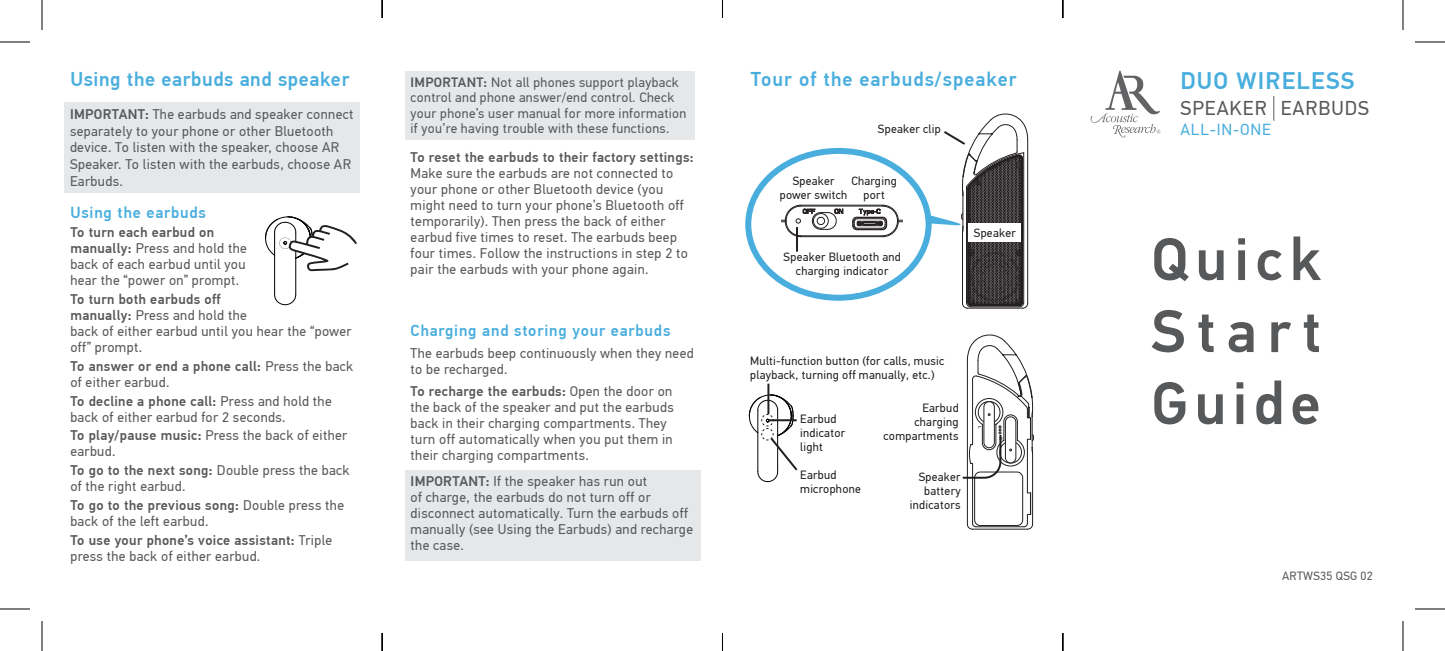
<style>
.page{position:relative;width:1445px;height:651px;background:#fff}
.page>*{position:absolute;margin:0;border:0;box-sizing:border-box;transform-origin:0 0}
.t1{font:500 60px/72px "PF Din Text Pro";letter-spacing:.115em;color:#57585a;text-align:justify}
.t2{font:500 24px "PF Din Text Pro";letter-spacing:.05em;color:#49aedd}
.t3{font:500 20px "PF Din Text Pro";letter-spacing:.03em;color:#49aedd}
.t4{font:500 20px "PF Din Text Pro";letter-spacing:.05em;color:#49aedd}
.t5{font:20px "PF Din Text Pro";letter-spacing:.05em;color:#57585a}
.t6{font:500 16px "PF Din Text Pro";letter-spacing:.05em;color:#49aedd}
.t7{font:16px "PF Din Text Pro";letter-spacing:.05em;color:#49aedd}
.t8{font:14px/16px "PF Din Text Pro";letter-spacing:.025em;color:#57585a}
.t9{font:500 14px "PF Din Text Pro";letter-spacing:.025em;color:#57585a}
.t10{font:13.6px/15.4px "PF Din Text Pro";letter-spacing:.025em;color:#57585a}
.t11{font:12px/14px "PF Din Text Pro";letter-spacing:.025em;color:#231f20}
.t12{font:12px "PF Din Text Pro";letter-spacing:.025em;color:#57585a}
.t13{font:700 4px "Arial";color:#231f20}
.s1{font-weight:500}
</style>
<div class="page">
<div style="left:405px;top:470px;width:295px;height:90px;background:#e6e7e9"></div>
<div style="left:64px;top:103px;width:295px;height:90px;background:#e6e7e9"></div>
<div style="left:405px;top:71px;width:289px;height:69px;background:#e6e7e9"></div>
<svg style="left:1273px;top:96px;width:1px;height:25px"></svg>
<svg style="left:1090px;top:71px;width:70px;height:66px"></svg>
<hr style="left:274px;top:255px;width:1px;height:40px;background:#050504">
<svg style="left:274px;top:294px;width:23px;height:12px"></svg>
<hr style="left:295px;top:258px;width:1px;height:37px;background:#050504">
<svg style="left:265px;top:216px;width:92px;height:55px"></svg>
<hr style="left:967px;top:308px;width:55px;height:1px;background:#231f20">
<hr style="left:967px;top:360px;width:1px;height:164px;background:#231f20">
<hr style="left:972px;top:463px;width:1px;height:60px;background:#231f20">
<hr style="left:1027px;top:439px;width:1px;height:54px;background:#231f20">
<hr style="left:1032px;top:454px;width:1px;height:70px;background:#231f20">
<hr style="left:976px;top:526px;width:48px;height:1px;background:#231f20">
<hr style="left:972px;top:529px;width:55px;height:1px;background:#231f20">
<svg style="left:1023px;top:492px;width:10px;height:37px"></svg>
<svg style="left:967px;top:523px;width:9px;height:6px"></svg>
<div style="left:974px;top:472px;width:49px;height:54px;border:1px solid #231f20;border-radius:6px"></div>
<svg style="left:781px;top:113px;width:247px;height:195px"></svg>
<hr style="left:796px;top:227px;width:2px;height:25px;background:#231f20">
<hr style="left:767px;top:384px;width:2px;height:30px;background:#231f20">
<svg style="left:748px;top:394px;width:50px;height:88px"></svg>
<svg style="left:962px;top:334px;width:72px;height:146px"></svg>
<hr style="left:0;top:42px;width:30px;height:1px;background:#000">
<hr style="left:1415px;top:42px;width:30px;height:1px;background:#000">
<hr style="left:0;top:609px;width:30px;height:1px;background:#000">
<hr style="left:1415px;top:609px;width:30px;height:1px;background:#000">
<hr style="left:42px;top:0;width:1px;height:30px;background:#000">
<hr style="left:42px;top:621px;width:1px;height:30px;background:#000">
<hr style="left:1402px;top:0;width:1px;height:30px;background:#000">
<hr style="left:1402px;top:621px;width:1px;height:30px;background:#000">
<svg style="left:381px;top:0;width:2px;height:18px"></svg>
<svg style="left:381px;top:633px;width:2px;height:18px"></svg>
<svg style="left:722px;top:0;width:1px;height:18px"></svg>
<svg style="left:722px;top:633px;width:1px;height:18px"></svg>
<svg style="left:1062px;top:0;width:1px;height:18px"></svg>
<svg style="left:1062px;top:633px;width:1px;height:18px"></svg>
<h3 class="t3" style="left:70px;top:67px;width:281px">Using the earbuds and speaker</h3>
<p class="t8" style="left:70px;top:106px;width:285px;line-height:16.8px"><span class="s1">IMPORTANT:</span> The earbuds and speaker connect separately to your phone or other Bluetooth device. To listen with the speaker, choose AR Speaker. To listen with the earbuds, choose AR Earbuds.</p>
<p class="t6" style="left:70px;top:203px;width:137px">Using the earbuds</p>
<p class="t8" style="left:70px;top:224px;width:178px"><span class="s1">To turn each earbud on manually:</span> Press and hold the back of each earbud until you hear the “power on” prompt.</p>
<p class="t8" style="left:70px;top:291px;width:283px"><span class="s1">To turn both earbuds off<br>manually:</span> Press and hold the<br>back of either earbud until you hear the “power off” prompt.</p>
<p class="t8" style="left:70px;top:358px;width:284px"><span class="s1">To answer or end a phone call:</span> Press the back of either earbud.</p>
<p class="t8" style="left:70px;top:393px;width:263px"><span class="s1">To decline a phone call:</span> Press and hold the back of either earbud for 2 seconds.</p>
<p class="t8" style="left:70px;top:428px;width:278px"><span class="s1">To play/pause music:</span> Press the back of either earbud.</p>
<p class="t8" style="left:70px;top:462px;width:281px"><span class="s1">To go to the next song:</span> Double press the back of the right earbud.</p>
<p class="t8" style="left:70px;top:497px;width:275px"><span class="s1">To go to the previous song:</span> Double press the back of the left earbud.</p>
<p class="t8" style="left:70px;top:532px;width:263px"><span class="s1">To use your phone’s voice assistant:</span> Triple press the back of either earbud.</p>
<p class="t10" style="left:411px;top:75px;width:277px"><span class="s1">IMPORTANT:</span> Not all phones support playback control and phone answer/end control. Check your phone’s user manual for more information if you’re having trouble with these functions.</p>
<h3 class="t4" style="left:751px;top:67px;width:267px">Tour of the earbuds/speaker</h3>
<p class="t11" style="left:878px;top:122px;width:64px">Speaker clip</p>
<p class="t9" style="left:411px;top:149px;width:284px">To reset the earbuds to their factory settings:</p>
<p class="t8" style="left:411px;top:166px;width:279px">Make sure the earbuds are not connected to your phone or other Bluetooth device (you might need to turn your phone’s Bluetooth off temporarily). Then press the back of either earbud five times to reset. The earbuds beep four times. Follow the instructions in step 2 to pair the earbuds with your phone again.</p>
<p class="t6" style="left:411px;top:321px;width:261px">Charging and storing your earbuds</p>
<p class="t8" style="left:411px;top:345px;width:285px">The earbuds beep continuously when they need to be recharged.</p>
<p class="t8" style="left:411px;top:383px;width:265px"><span class="s1">To recharge the earbuds:</span> Open the door on the back of the speaker and put the earbuds back in their charging compartments. They turn off automatically when you put them in their charging compartments.</p>
<p class="t8" style="left:411px;top:474px;width:284px"><span class="s1">IMPORTANT:</span> If the speaker has run out<br>of charge, the earbuds do not turn off or disconnect automatically. Turn the earbuds off manually (see Using the Earbuds) and recharge the case.</p>
<p class="t11" style="left:780px;top:174px;width:69px;text-align:center">Speaker power switch</p>
<p class="t11" style="left:851px;top:174px;width:47px;text-align:center">Charging port</p>
<p class="t11" style="left:783px;top:250px;width:119px;text-align:center">Speaker Bluetooth and charging indicator</p>
<p class="t11" style="left:974px;top:226px;width:43px">Speaker</p>
<p class="t11" style="left:750px;top:354px;width:196px">Multi-function button (for calls, music playback, turning off manually, etc.)</p>
<p class="t11" style="left:800px;top:412px;width:46px">Earbud indicator light</p>
<p class="t11" style="left:800px;top:468px;width:62px">Earbud microphone</p>
<p class="t11" style="left:883px;top:401px;width:77px;text-align:right">Earbud charging compartments</p>
<p class="t11" style="left:910px;top:470px;width:52px;text-align:right">Speaker battery indicators</p>
<p class="t13" style="left:982px;top:426px;width:4px;rotate:90deg">L</p>
<p class="t13" style="left:1003px;top:437px;width:4px;rotate:90deg">R</p>
<h2 class="t2" style="left:1180px;top:66px;width:175px">DUO WIRELESS</h2>
<h3 class="t5" style="left:1180px;top:96px;width:190px">SPEAKER EARBUDS</h3>
<p class="t7" style="left:1180px;top:120px;width:92px">ALL-IN-ONE</p>
<h1 class="t1" style="left:1151px;top:224px;width:171px">Quick Start Guide</h1>
<p class="t12" style="left:1282px;top:569px;width:92px">ARTWS35 QSG 02</p>
</div>
